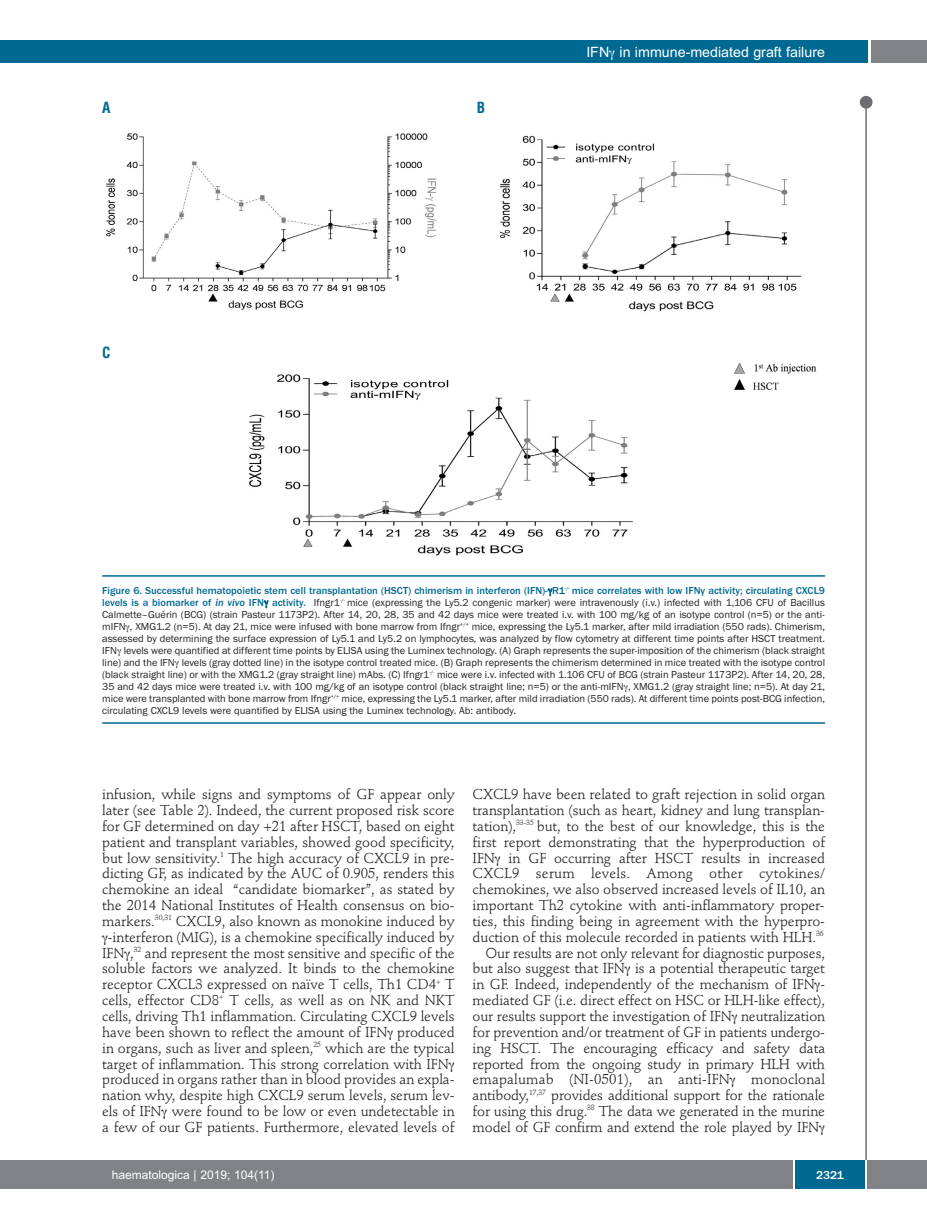
<style>
.page{position:relative;width:927px;height:1225px;background:#fff}
.page>*{position:absolute;margin:0;border:0;box-sizing:border-box;transform-origin:0 0}
.t1{font:700 condensed 15px "Helvetica";color:#006991}
.t2{font:14.25px/15.9px "Stempel Schneidler";letter-spacing:-.005em;color:#231f20;text-align:center}
.t3{font:14.25px "Stempel Schneidler";letter-spacing:.015em;color:#231f20}
.t4{font:14.25px "Arial";color:#fff}
.t5{font:12px "Arial";color:#fff}
.t6{font:500 12px "Franklin Gothic";color:#fff}
.t7{font:10.5px/12px "Franklin Gothic";color:#231f20;text-align:justify}
.s1{font-weight:500;color:#006991}
.s2{font-weight:500;font-style:italic;color:#006991}
</style>
<div class="page">
<div style="left:860px;top:96px;width:12px;height:13px;background:#6c6d70;border-radius:50%"></div>
<hr style="left:865px;top:98px;width:2px;height:1062px;background:#6c6d70">
<div style="left:871px;top:40px;width:56px;height:22px;background:#808285"></div>
<div style="left:18px;top:40px;width:849px;height:22px;background:#006991"></div>
<div style="left:17px;top:1160px;width:910px;height:28px;background:#808285"></div>
<div style="left:795px;top:1160px;width:70px;height:28px;background:#006991"></div>
<hr style="left:793px;top:1160px;width:2px;height:28px;background:#fff">
<hr style="left:865px;top:1160px;width:2px;height:28px;background:#fff">
<div style="left:0;top:40px;width:19px;height:22px;background:#006991"></div>
<div style="left:0;top:1160px;width:18px;height:28px;background:#808285"></div>
<img style="left:106px;top:133px;width:711px;height:423px">
<hr style="left:102px;top:575px;width:723px;height:1px;background:#006991">
<hr style="left:102px;top:722px;width:723px;height:1px;background:#006991">
<p class="t1" style="left:102px;top:99px;width:10px">A</p>
<p class="t1" style="left:477px;top:99px;width:10px">B</p>
<p class="t1" style="left:102px;top:344px;width:10px">C</p>
<p class="t4" style="left:586px;top:44px;width:240px">IFN in immune-mediated graft failure</p>
<p class="t7" style="left:102px;top:584px;width:724px"><span class="s1">Figure 6. Successful hematopoietic stem cell transplantation (HSCT) chimerism in interferon (IFN)- R1</span><sup>-/-</sup> <span class="s1">mice correlates with low IFNγ activity; circulating CXCL9 levels is a biomarker of</span> <span class="s2">in vivo</span> <span class="s1">IFN activity.</span> Ifngr1<sup>-/-</sup> mice (expressing the Ly5.2 congenic marker) were intravenously (i.v.) infected with 1,106 CFU of Bacillus Calmette–Guérin (BCG) (strain Pasteur 1173P2). After 14, 20, 28, 35 and 42 days mice were treated i.v. with 100 mg/kg of an isotype control (n=5) or the anti&shy;mIFN , XMG1.2 (n=5). At day 21, mice were infused with bone marrow from Ifngr<sup>+/+</sup> mice, expressing the Ly5.1 marker, after mild irradiation (550 rads). Chimerism, assessed by determining the surface expression of Ly5.1 and Ly5.2 on lymphocytes, was analyzed by flow cytometry at different time points after HSCT treatment.<br>IFN levels were quantified at different time points by ELISA using the Luminex technology. (A) Graph represents the super-imposition of the chimerism (black straight line) and the IFN levels (gray dotted line) in the isotype control treated mice. (B) Graph represents the chimerism determined in mice treated with the isotype control (black straight line) or with the XMG1.2 (gray straight line) mAbs. (C) Ifngr1<sup>-/-</sup> mice were i.v. infected with 1.106 CFU of BCG (strain Pasteur 1173P2). After 14, 20, 28, 35 and 42 days mice were treated i.v. with 100 mg/kg of an isotype control (black straight line; n=5) or the anti-mIFN , XMG1.2 (gray straight line; n=5). At day 21, mice were transplanted with bone marrow from Ifngr<sup>+/+</sup> mice, expressing the Ly5.1 marker, after mild irradiation (550 rads). At different time points post-BCG infection, circulating CXCL9 levels were quantified by ELISA using the Luminex technology. Ab: antibody.</p>
<p class="t2" style="left:102px;top:787px;width:354px">infusion, while signs and symptoms of GF appear only later (see Table 2). Indeed, the current proposed risk score for GF determined on day +21 after HSCT, based on eight patient and transplant variables, showed good specificity, but low sensitivity.<sup>1</sup> The high accuracy of CXCL9 in pre&shy;dicting GF, as indicated by the AUC of 0.905, renders this chemokine an ideal “candidate biomarker”, as stated by the 2014 National Institutes of Health consensus on bio&shy;markers.<sup>30,31</sup> CXCL9, also known as monokine induced by -interferon (MIG), is a chemokine specifically induced by IFN ,<sup>32</sup> and represent the most sensitive and specific of the soluble factors we analyzed. It binds to the chemokine receptor CXCL3 expressed on naïve T cells, Th1 CD4<sup>+</sup> T cells, effector CD8<sup>+</sup> T cells, as well as on NK and NKT cells, driving Th1 inflammation. Circulating CXCL9 levels have been shown to reflect the amount of IFN produced in organs, such as liver and spleen,<sup>25</sup> which are the typical target of inflammation. This strong correlation with IFN produced in organs rather than in blood provides an expla&shy;nation why, despite high CXCL9 serum levels, serum lev&shy;els of IFN were found to be low or even undetectable in a few of our GF patients. Furthermore, elevated levels of</p>
<p class="t2" style="left:473px;top:787px;width:354px">CXCL9 have been related to graft rejection in solid organ</p>
<p class="t2" style="left:473px;top:803px;width:354px">transplantation (such as heart, kidney and lung transplan-</p>
<p class="t2" style="left:473px;top:819px;width:354px">tation),<sup>33-35</sup> but, to the best of our knowledge, this is the</p>
<p class="t2" style="left:473px;top:835px;width:354px">first report demonstrating that the hyperproduction of</p>
<p class="t2" style="left:473px;top:851px;width:354px">IFN in GF occurring after HSCT results in increased</p>
<p class="t3" style="left:473px;top:867px;width:354px">CXCL9 serum levels. Among other cytokines/</p>
<p class="t2" style="left:473px;top:882px;width:354px">chemokines, we also observed increased levels of IL10, an</p>
<p class="t2" style="left:473px;top:898px;width:353px">important Th2 cytokine with anti-inflammatory proper-</p>
<p class="t2" style="left:473px;top:914px;width:354px">ties, this finding being in agreement with the hyperpro-</p>
<p class="t2" style="left:473px;top:930px;width:353px">duction of this molecule recorded in patients with HLH.<sup>36</sup></p>
<p class="t2" style="left:485px;top:946px;width:341px">Our results are not only relevant for diagnostic purposes,</p>
<p class="t2" style="left:473px;top:962px;width:354px">but also suggest that IFN is a potential therapeutic target</p>
<p class="t2" style="left:473px;top:978px;width:354px">in GF. Indeed, independently of the mechanism of IFN -</p>
<p class="t2" style="left:473px;top:993px;width:354px">mediated GF (i.e. direct effect on HSC or HLH-like effect),</p>
<p class="t2" style="left:473px;top:1009px;width:354px">our results support the investigation of IFN neutralization</p>
<p class="t2" style="left:473px;top:1025px;width:354px">for prevention and/or treatment of GF in patients undergo-</p>
<p class="t2" style="left:473px;top:1041px;width:354px">ing HSCT. The encouraging efficacy and safety data</p>
<p class="t2" style="left:473px;top:1057px;width:354px">reported from the ongoing study in primary HLH with</p>
<p class="t2" style="left:473px;top:1073px;width:259px">emapalumab (NI-0501), an anti-IFN</p>
<p class="t2" style="left:473px;top:1073px;width:354px;text-align:justify;text-indent:279px">monoclonal antibody,<sup>17,37</sup> provides additional support for the rationale for using this drug.<sup>38</sup> The data we generated in the murine model of GF confirm and extend the role played by IFN</p>
<p class="t5" style="left:112px;top:1167px;width:164px">haematologica | 2019; 104(11)</p>
<p class="t6" style="left:816px;top:1167px;width:29px">2321</p>
</div>
